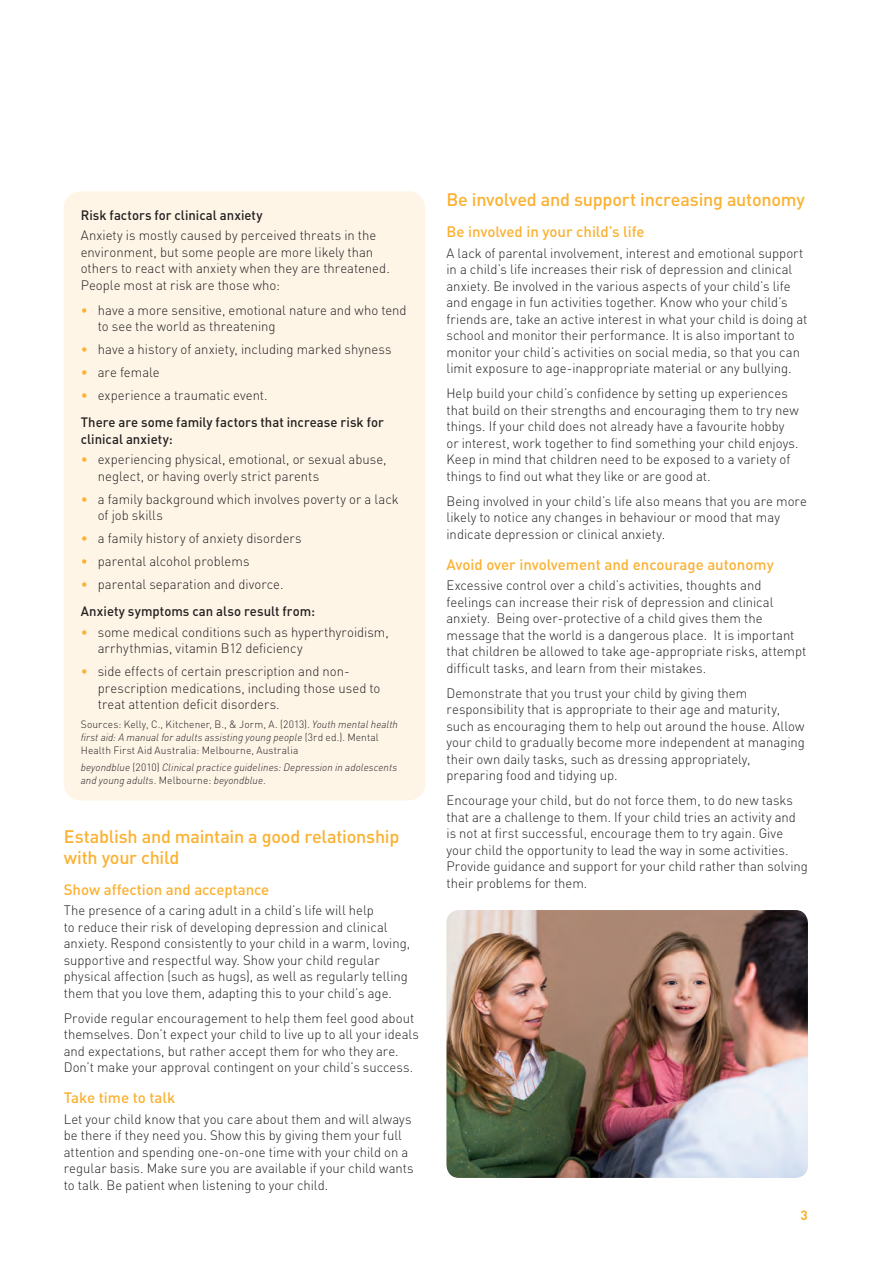
<style>
.page{position:relative;width:893px;height:1263px;background:#fff}
.page>*{position:absolute;margin:0;border:0;box-sizing:border-box;transform-origin:0 0}
.t1{font:500 18px/21px "DIN";letter-spacing:-.015em;color:#fbb131}
.t2{font:500 15px "DIN";color:#fbb131}
.t3{font:300 13.5px/16.5px "DIN";color:#231f20}
.t4{font:500 13.5px/27.2px "DIN";color:#231f20}
.t5{font:700 13.35px "DIN";color:#fbb131}
.t6{font:300 10.5px/12.8px "DIN";letter-spacing:.015em;color:#231f20}
.t7{font:italic 300 10.5px/12.8px "DIN";letter-spacing:.01em;color:#231f20}
.s1{color:#fbb131}
.s2{font-weight:300;color:#fbb131}
.s3{font-weight:300}
.s4{font-style:italic}
.s5{font-style:normal}
</style>
<div class="page">
<div style="left:64px;top:191px;width:361px;height:609px;background:#fef5e7;border-radius:17px"></div>
<img style="left:446px;top:910px;width:362px;height:268px;border-radius:13px">
<p class="t4" style="left:81px;top:202px;width:183px">Risk factors for clinical anxiety</p>
<p class="t3" style="left:81px;top:229px;width:310px">Anxiety is mostly caused by perceived threats in the environment, but some people are more likely than others to react with anxiety when they are threatened.<br>People most at risk are those who:</p>
<p class="t3" style="left:98px;top:303px;width:310px;text-indent:-17px"><span class="s1">•</span> have a more sensitive, emotional nature and who tend to see the world as threatening</p>
<p class="t3" style="left:81px;top:343px;width:312px"><span class="s1">•</span> have a history of anxiety, including marked shyness</p>
<p class="t3" style="left:81px;top:365px;width:80px"><span class="s1">•</span> are female</p>
<p class="t4" style="left:81px;top:383px;width:305px"><span class="s2">•</span> <span class="s3">experience a traumatic event.<br></span>There are some family factors that increase risk for</p>
<p class="t4" style="left:81px;top:427px;width:93px">clinical anxiety:</p>
<p class="t3" style="left:98px;top:453px;width:290px;text-indent:-17px"><span class="s1">•</span> experiencing physical, emotional, or sexual abuse, neglect, or having overly strict parents</p>
<p class="t3" style="left:98px;top:492px;width:302px;text-indent:-17px"><span class="s1">•</span> a family background which involves poverty or a lack of job skills</p>
<p class="t3" style="left:81px;top:532px;width:222px"><span class="s1">•</span> a family history of anxiety disorders</p>
<p class="t3" style="left:81px;top:554px;width:170px"><span class="s1">•</span> parental alcohol problems</p>
<p class="t4" style="left:81px;top:572px;width:236px"><span class="s2">•</span> <span class="s3">parental separation and divorce.<br></span>Anxiety symptoms can also result from:</p>
<p class="t3" style="left:98px;top:625px;width:293px;text-indent:-17px"><span class="s1">•</span> some medical conditions such as hyperthyroidism, arrhythmias, vitamin B12 defciency</p>
<p class="t3" style="left:98px;top:665px;width:284px;text-indent:-17px"><span class="s1">•</span> side effects of certain prescription and non&shy;prescription medications, including those used to treat attention defcit disorders.</p>
<p class="t6" style="left:81px;top:719px;width:319px">Sources: Kelly, C., Kitchener, B., &amp; Jorm, A. (2013). <span class="s4">Youth mental health frst aid: A manual for adults assisting young people</span> (3rd ed.). Mental<br>Health First Aid Australia: Melbourne, Australia</p>
<p class="t7" style="left:81px;top:762px;width:318px">beyondblue <span class="s5">(2010)</span> Clinical practice guidelines: Depression in adolescents and young adults<span class="s5">. Melbourne:</span> beyondblue<span class="s5">.</span></p>
<h1 class="t1" style="left:64px;top:828px;width:337px">Establish and maintain a good relationship with your child</h1>
<p class="t2" style="left:64px;top:884px;width:207px">Show affection and acceptance</p>
<p class="t3" style="left:64px;top:904px;width:348px">The presence of a caring adult in a child’s life will help<br>to reduce their risk of developing depression and clinical anxiety. Respond consistently to your child in a warm, loving, supportive and respectful way. Show your child regular physical affection (such as hugs), as well as regularly telling them that you love them, adapting this to your child’s age.</p>
<p class="t3" style="left:64px;top:1011px;width:357px">Provide regular encouragement to help them feel good about themselves. Don’t expect your child to live up to all your ideals and expectations, but rather accept them for who they are.<br>Don’t make your approval contingent on your child’s success.</p>
<p class="t2" style="left:64px;top:1092px;width:113px">Take time to talk</p>
<p class="t3" style="left:64px;top:1112px;width:351px">Let your child know that you care about them and will always be there if they need you. Show this by giving them your full attention and spending one-on-one time with your child on a regular basis. Make sure you are available if your child wants to talk. Be patient when listening to your child.</p>
<h1 class="t1" style="left:446px;top:191px;width:360px">Be involved and support increasing autonomy</h1>
<p class="t2" style="left:446px;top:226px;width:200px">Be involved in your child’s life</p>
<p class="t3" style="left:446px;top:246px;width:363px">A lack of parental involvement, interest and emotional support in a child’s life increases their risk of depression and clinical anxiety. Be involved in the various aspects of your child’s life and engage in fun activities together. Know who your child’s friends are, take an active interest in what your child is doing at school and monitor their performance. It is also important to monitor your child’s activities on social media, so that you can limit exposure to age-inappropriate material or any bullying.</p>
<p class="t3" style="left:446px;top:387px;width:354px">Help build your child’s confdence by setting up experiences that build on their strengths and encouraging them to try new things. If your child does not already have a favourite hobby or interest, work together to fnd something your child enjoys.<br>Keep in mind that children need to be exposed to a variety of things to fnd out what they like or are good at.</p>
<p class="t3" style="left:446px;top:494px;width:362px">Being involved in your child’s life also means that you are more likely to notice any changes in behaviour or mood that may indicate depression or clinical anxiety.</p>
<p class="t2" style="left:446px;top:559px;width:329px">Avoid over involvement and encourage autonomy</p>
<p class="t3" style="left:446px;top:579px;width:361px">Excessive control over a child’s activities, thoughts and feelings can increase their risk of depression and clinical anxiety. Being over-protective of a child gives them the message that the world is a dangerous place. It is important that children be allowed to take age-appropriate risks, attempt diffcult tasks, and learn from their mistakes.</p>
<p class="t3" style="left:446px;top:686px;width:360px">Demonstrate that you trust your child by giving them responsibility that is appropriate to their age and maturity, such as encouraging them to help out around the house. Allow your child to gradually become more independent at managing their own daily tasks, such as dressing appropriately, preparing food and tidying up.</p>
<p class="t3" style="left:446px;top:794px;width:363px">Encourage your child, but do not force them, to do new tasks that are a challenge to them. If your child tries an activity and is not at frst successful, encourage them to try again. Give your child the opportunity to lead the way in some activities.<br>Provide guidance and support for your child rather than solving their problems for them.</p>
<p class="t5" style="left:801px;top:1211px;width:9px">3</p>
</div>
